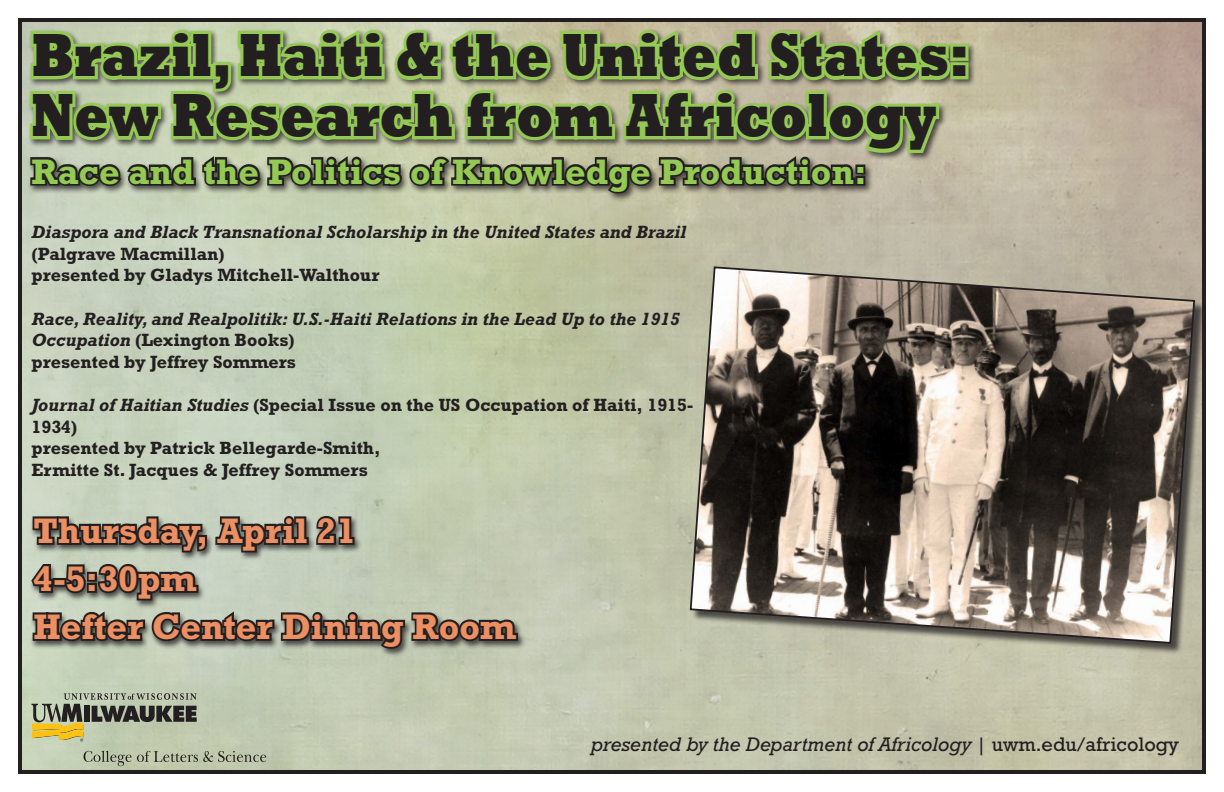
<style>
.page{position:relative;width:1224px;height:792px;background:#fff}
.page>*{position:absolute;margin:0;border:0;box-sizing:border-box;transform-origin:0 0}
.t1{font:800 62.5px "Rockwell";color:#231f20;scale:.8 1}
.t2{font:700 36px "Rockwell Std";color:#ec8f62}
.t3{font:700 36px "Rockwell Std";color:#94ca54}
.t4{font:italic 20px "Rockwell Std";color:#231f20}
.t5{font:700 18px/21.6px "Rockwell Std";color:#231f20}
.t6{font:italic 700 18px/21.6px "Rockwell Std";color:#231f20}
.s1{font-style:normal}
.s2{font-style:italic}
</style>
<div class="page">
<div style="left:29px;top:515px;width:496px;height:142px;background:#231f20;opacity:.75"></div>
<svg style="left:31px;top:514px;width:326px;height:40px;background:#656760"></svg>
<svg style="left:29px;top:562px;width:26px;height:33px"></svg>
<div style="left:53px;top:578px;width:13px;height:9px;border:4px solid #231f20"></div>
<svg style="left:63px;top:562px;width:138px;height:40px;background:#63655d"></svg>
<svg style="left:31px;top:608px;width:489px;height:43px;background:#6d6f66"></svg>
<div style="left:691px;top:268px;width:515px;height:387px;background:#231f20;opacity:.75"></div>
<svg style="left:689px;top:265px;width:507px;height:380px;background:#7e756b"></svg>
<div style="left:28px;top:155px;width:846px;height:47px;background:#231f20;opacity:.75"></div>
<svg style="left:27px;top:24px;width:945px;height:171px;background:#91a16f"></svg>
<svg style="left:32px;top:693px;width:165px;height:49px;background:#9c9e7f"></svg>
<svg style="left:84px;top:751px;width:182px;height:15px;background:#a7ae97"></svg>
<div style="left:18px;top:18px;width:1188px;height:756px;border:4px solid #231f20"></div>
<p class="t1" style="left:32px;top:19px;width:1174px">Brazil, Haiti &amp; the United States:</p>
<p class="t1" style="left:32px;top:79px;width:1133px">New Research from Africology</p>
<p class="t3" style="left:32px;top:150px;width:837px">Race and the Politics of Knowledge Production:</p>
<p class="t6" style="left:32px;top:221px;width:656px">Diaspora and Black Transnational Scholarship in the United States and Brazil <span class="s1">(Palgrave Macmillan)</span></p>
<p class="t5" style="left:32px;top:264px;width:349px">presented by Gladys Mitchell-Walthour</p>
<p class="t6" style="left:32px;top:307px;width:650px">Race, Reality, and Realpolitik: U.S.-Haiti Relations in the Lead Up to the 1915<br>Occupation <span class="s1">(Lexington Books)</span></p>
<p class="t5" style="left:32px;top:351px;width:266px">presented by Jeffrey Sommers</p>
<p class="t5" style="left:32px;top:394px;width:663px"><span class="s2">Journal of Haitian Studies</span> (Special Issue on the US Occupation of Haiti, 1915-<br>1934)</p>
<p class="t5" style="left:32px;top:437px;width:351px">presented by Patrick Bellegarde-Smith,</p>
<p class="t5" style="left:32px;top:459px;width:338px">Ermitte St. Jacques &amp; Jeffrey Sommers</p>
<p class="t2" style="left:34px;top:509px;width:324px">Thursday, April 21</p>
<p class="t2" style="left:34px;top:557px;width:164px">4-5:30pm</p>
<p class="t2" style="left:34px;top:605px;width:484px">Hefter Center Dining Room</p>
<p class="t4" style="left:591px;top:733px;width:590px">presented by the Department of Africology <span class="s1">| uwm.edu/africology</span></p>
</div>
